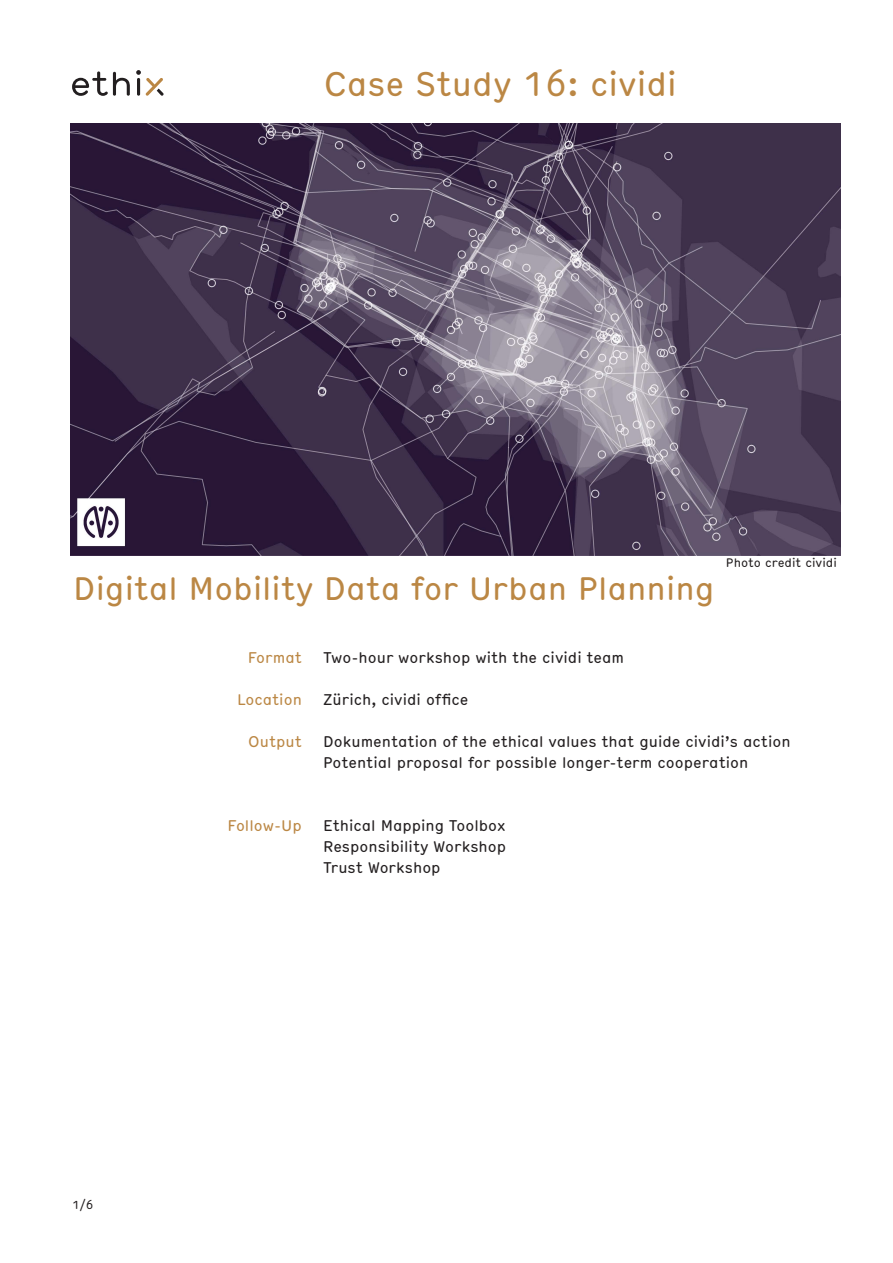
<style>
.page{position:relative;width:893px;height:1263px;background:#fff}
.page>*{position:absolute;margin:0;border:0;box-sizing:border-box;transform-origin:0 0}
.Body_Copy{font:condensed 33px "Hermes";color:#bb8744}
.Case_Study_Titel{font:condensed 31.5px "Hermes";color:#bb8744}
.Body_Copy-2{font:condensed 15px "Hermes";color:#231f20}
.Gliederung_Titelseit{font:condensed 15px "Hermes";color:#bb8744}
.t1{font:condensed 12px "Hermes";color:#231f20}
.t2{font:condensed 11.25px "Hermes";color:#231f20}
</style>
<div class="page">
<svg style="left:72px;top:70px;width:92px;height:26px"></svg>
<img style="left:71px;top:123px;width:770px;height:432px">
<p class="Body_Copy" style="left:324px;top:59px;width:355px">Case Study 16: cividi</p>
<p class="Case_Study_Titel" style="left:73px;top:565px;width:643px">Digital Mobility Data for Urban Planning</p>
<p class="t1" style="left:726px;top:554px;width:112px">Photo credit cividi</p>
<p class="t2" style="left:72px;top:1196px;width:23px">1/6</p>
<p class="Gliederung_Titelseit" style="left:248px;top:646px;width:56px">Format</p>
<p class="Gliederung_Titelseit" style="left:237px;top:688px;width:66px">Location</p>
<p class="Gliederung_Titelseit" style="left:248px;top:730px;width:55px">Output</p>
<p class="Gliederung_Titelseit" style="left:228px;top:814px;width:76px">Follow-Up</p>
<p class="Body_Copy-2" style="left:323px;top:646px;width:303px">Two-hour workshop with the cividi team</p>
<p class="Body_Copy-2" style="left:323px;top:688px;width:147px">Zürich, cividi office</p>
<p class="Body_Copy-2" style="left:323px;top:730px;width:469px">Dokumentation of the ethical values that guide cividi’s action</p>
<p class="Body_Copy-2" style="left:323px;top:751px;width:427px">Potential proposal for possible longer-term cooperation</p>
<p class="Body_Copy-2" style="left:323px;top:814px;width:184px">Ethical Mapping Toolbox</p>
<p class="Body_Copy-2" style="left:323px;top:835px;width:185px">Responsibility Workshop</p>
<p class="Body_Copy-2" style="left:323px;top:856px;width:119px">Trust Workshop</p>
</div>
